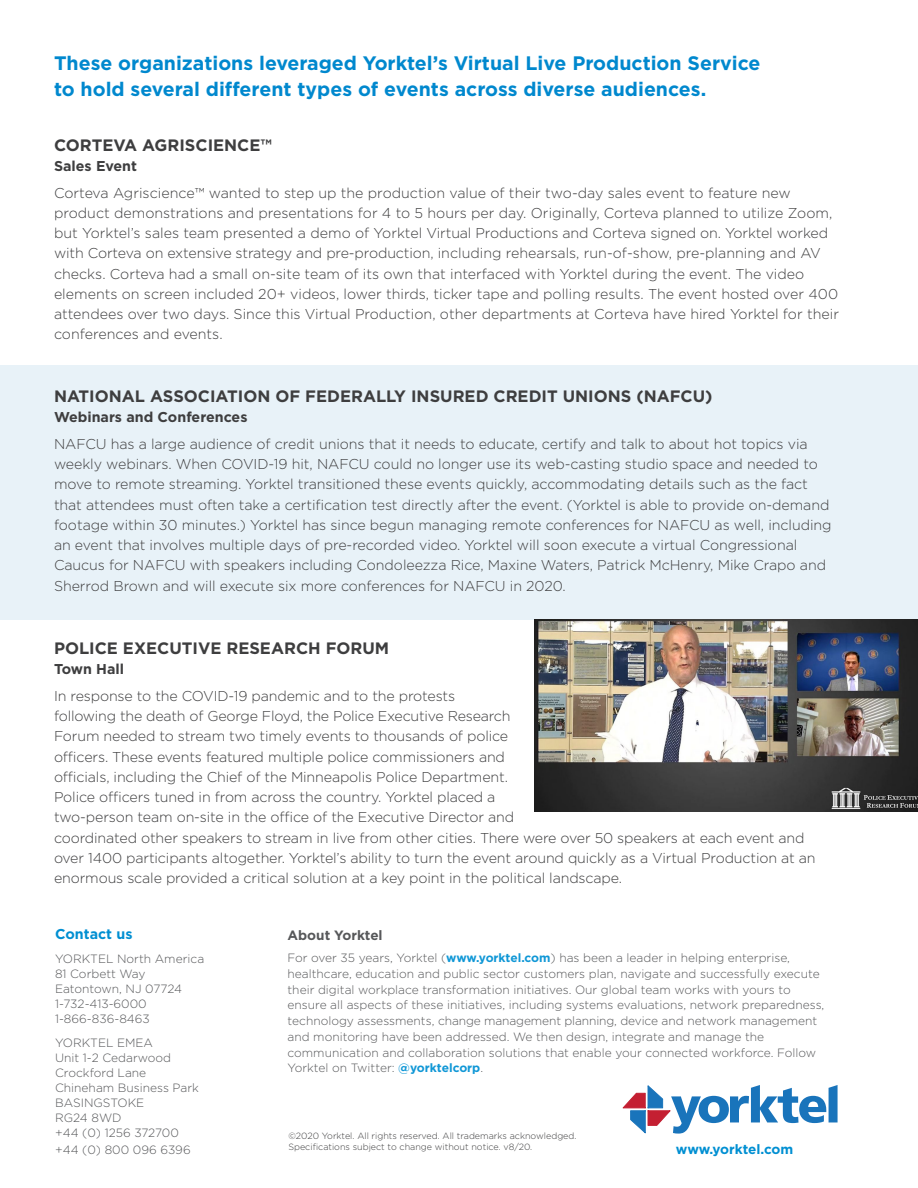
<style>
.page{position:relative;width:918px;height:1188px;background:#fff}
.page>*{position:absolute;margin:0;border:0;box-sizing:border-box;transform-origin:0 0}
.t1{font:700 19.5px/25.5px "Gotham";color:#0088ce}
.Subhead_1{font:700 16.5px "Gotham";color:#3e3e3f}
.tabbed_content{font:700 16.5px "Gotham";color:#3e3e3f}
.text{font:700 16.5px "Gotham";color:#3e3e3f}
.text-2{font:300 14.25px/20.2px "Gotham";letter-spacing:-.01em;color:#3e3e3f}
.tabbed_content-2{font:300 14.25px/20.4px "Gotham";letter-spacing:-.005em;color:#3e3e3f}
.Subhead_1-2{font:700 14.25px "Gotham";color:#3e3e3f}
.text-3{font:700 14.25px "Gotham";color:#008fd2}
.tabbed_content-3{font:700 14.25px "Gotham";color:#3e3e3f}
.text-4{font:700 13.5px "Gotham";letter-spacing:-.01em;color:#008fd2}
.text-5{font:700 13.5px "Gotham";color:#57585a}
.About_text{font:300 12px/15.8px "Gotham";color:#57585a}
.text-6{font:300 12px "Gotham";color:#57585a}
.text-7{font:300 9px/10.5px "Gotham";color:#3e3e3f}
.s1{font-weight:700;color:#1097d6}
</style>
<div class="page">
<div style="left:0;top:365px;width:918px;height:255px;background:#e8f2f8"></div>
<svg style="left:622px;top:1085px;width:216px;height:49px"></svg>
<img style="left:535px;top:619px;width:383px;height:193px">
<p class="t1" style="left:54px;top:50px;width:708px">These organizations leveraged Yorktel’s Virtual Live Production Service to hold several different types of events across diverse audiences.</p>
<p class="text" style="left:54px;top:136px;width:219px">CORTEVA AGRISCIENCE™</p>
<p class="Subhead_1-2" style="left:54px;top:157px;width:85px">Sales Event</p>
<p class="text-2" style="left:54px;top:182px;width:787px">Corteva Agriscience™ wanted to step up the production value of their two-day sales event to feature new product demonstrations and presentations for 4 to 5 hours per day. Originally, Corteva planned to utilize Zoom, but Yorktel’s sales team presented a demo of Yorktel Virtual Productions and Corteva signed on. Yorktel worked with Corteva on extensive strategy and pre-production, including rehearsals, run-of-show, pre-planning and AV checks. Corteva had a small on-site team of its own that interfaced with Yorktel during the event. The video elements on screen included 20+ videos, lower thirds, ticker tape and polling results. The event hosted over 400 attendees over two days. Since this Virtual Production, other departments at Corteva have hired Yorktel for their conferences and events.</p>
<p class="Subhead_1" style="left:54px;top:387px;width:660px">NATIONAL ASSOCIATION OF FEDERALLY INSURED CREDIT UNIONS (NAFCU)</p>
<p class="Subhead_1-2" style="left:54px;top:409px;width:195px">Webinars and Conferences</p>
<p class="tabbed_content-2" style="left:54px;top:434px;width:779px">NAFCU has a large audience of credit unions that it needs to educate, certify and talk to about hot topics via weekly webinars. When COVID-19 hit, NAFCU could no longer use its web-casting studio space and needed to move to remote streaming. Yorktel transitioned these events quickly, accommodating details such as the fact that attendees must often take a certification test directly after the event. (Yorktel is able to provide on-demand footage within 30 minutes.) Yorktel has since begun managing remote conferences for NAFCU as well, including an event that involves multiple days of pre-recorded video. Yorktel will soon execute a virtual Congressional Caucus for NAFCU with speakers including Condoleezza Rice, Maxine Waters, Patrick McHenry, Mike Crapo and Sherrod Brown and will execute six more conferences for NAFCU in 2020.</p>
<p class="tabbed_content" style="left:54px;top:639px;width:337px">POLICE EXECUTIVE RESEARCH FORUM</p>
<p class="tabbed_content-3" style="left:54px;top:661px;width:72px">Town Hall</p>
<p class="text-2" style="left:54px;top:686px;width:763px">In response to the COVID-19 pandemic and to the protests<br>following the death of George Floyd, the Police Executive Research<br>Forum needed to stream two timely events to thousands of police<br>officers. These events featured multiple police commissioners and<br>officials, including the Chief of the Minneapolis Police Department.<br>Police officers tuned in from across the country. Yorktel placed a<br>two-person team on-site in the office of the Executive Director and<br>coordinated other speakers to stream in live from other cities. There were over 50 speakers at each event and over 1400 participants altogether. Yorktel’s ability to turn the event around quickly as a Virtual Production at an enormous scale provided a critical solution at a key point in the political landscape.</p>
<p class="text-3" style="left:55px;top:926px;width:79px">Contact us</p>
<p class="text-6" style="left:55px;top:953px;width:151px">YORKTEL North America</p>
<p class="text-6" style="left:55px;top:968px;width:92px">81 Corbett Way</p>
<p class="text-6" style="left:55px;top:983px;width:129px">Eatontown, NJ 07724</p>
<p class="text-6" style="left:55px;top:998px;width:93px">1-732-413-6000</p>
<p class="text-6" style="left:55px;top:1013px;width:96px">1-866-836-8463</p>
<p class="text-6" style="left:55px;top:1037px;width:100px">YORKTEL EMEA</p>
<p class="text-6" style="left:55px;top:1052px;width:118px">Unit 1-2 Cedarwood</p>
<p class="text-6" style="left:55px;top:1067px;width:93px">Crockford Lane</p>
<p class="text-6" style="left:55px;top:1082px;width:145px">Chineham Business Park</p>
<p class="text-6" style="left:55px;top:1097px;width:91px">BASINGSTOKE</p>
<p class="text-6" style="left:55px;top:1112px;width:68px">RG24 8WD</p>
<p class="text-6" style="left:55px;top:1127px;width:125px">+44 (0) 1256 372700</p>
<p class="text-6" style="left:55px;top:1143px;width:137px">+44 (0) 800 096 6396</p>
<p class="text-5" style="left:288px;top:927px;width:97px">About Yorktel</p>
<p class="About_text" style="left:288px;top:950px;width:538px">For over 35 years, Yorktel (<span class="s1">www.yorktel.com</span>) has been a leader in helping enterprise, healthcare, education and public sector customers plan, navigate and successfully execute their digital workplace transformation initiatives. Our global team works with yours to ensure all aspects of these initiatives, including systems evaluations, network preparedness, technology assessments, change management planning, device and network management and monitoring have been addressed. We then design, integrate and manage the communication and collaboration solutions that enable your connected workforce. Follow Yorktel on Twitter: <span class="s1">@yorktelcorp</span>.</p>
<p class="text-7" style="left:288px;top:1131px;width:290px">©2020 Yorktel. All rights reserved. All trademarks acknowledged.<br>Specifications subject to change without notice. v8/20.</p>
<p class="text-4" style="left:676px;top:1141px;width:119px">www.yorktel.com</p>
</div>
